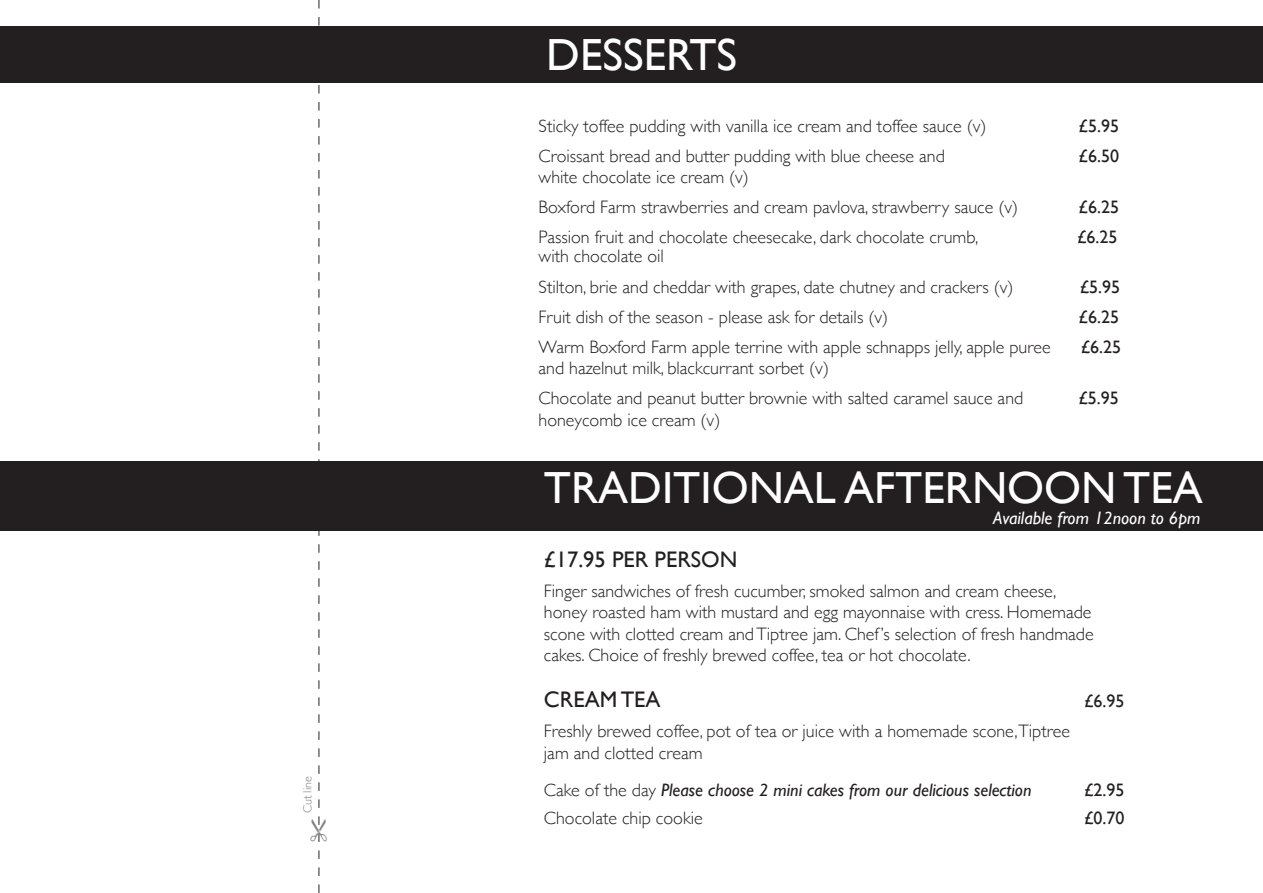
<style>
.page{position:relative;width:1263px;height:893px;background:#fff}
.page>*{position:absolute;margin:0;border:0;box-sizing:border-box;transform-origin:0 0}
.t1{font:45px "Gill Sans";color:#fff}
.t2{font:22.5px "Gill Sans";color:#231f20}
.t3{font:300 18px/21.6px "Gill Sans";color:#231f20}
.t4{font:italic 18px "Gill Sans";color:#231f20}
.t5{font:18px "Gill Sans";color:#231f20}
.t6{font:italic 18px "Gill Sans";color:#fff}
.t7{font:300 12px "Gill Sans";color:#808285}
.s1{font-weight:300;font-style:normal}
</style>
<div class="page">
<div style="left:0;top:461px;width:1263px;height:69px;background:#231f20"></div>
<div style="left:0;top:26px;width:1263px;height:56px;background:#231f20"></div>
<svg style="left:310px;top:0;width:17px;height:893px"></svg>
<p class="t7" style="left:298px;top:813px;width:39px;rotate:-90deg">Cut line</p>
<h1 class="t1" style="left:546px;top:28px;width:192px">DESSERTS</h1>
<p class="t3" style="left:539px;top:114px;width:449px">Sticky toffee pudding with vanilla ice cream and toffee sauce (v)</p>
<p class="t5" style="left:1079px;top:115px;width:42px">£5.95</p>
<p class="t3" style="left:539px;top:144px;width:408px">Croissant bread and butter pudding with blue cheese and</p>
<p class="t5" style="left:1079px;top:145px;width:42px">£6.50</p>
<p class="t3" style="left:539px;top:162px;width:481px;line-height:30.2px">white chocolate ice cream (v)<br>Boxford Farm strawberries and cream pavlova, strawberry sauce (v)</p>
<p class="t5" style="left:1079px;top:197px;width:42px">£6.25</p>
<p class="t3" style="left:539px;top:226px;width:441px">Passion fruit and chocolate cheesecake, dark chocolate crumb,</p>
<p class="t5" style="left:1077px;top:227px;width:42px">£6.25</p>
<p class="t3" style="left:539px;top:241px;width:476px;line-height:30.2px">with chocolate oil<br>Stilton, brie and cheddar with grapes, date chutney and crackers (v)</p>
<p class="t5" style="left:1080px;top:276px;width:42px">£5.95</p>
<p class="t3" style="left:539px;top:305px;width:351px">Fruit dish of the season - please ask for details (v)</p>
<p class="t5" style="left:1079px;top:306px;width:42px">£6.25</p>
<p class="t3" style="left:539px;top:335px;width:514px">Warm Boxford Farm apple terrine with apple schnapps jelly, apple puree</p>
<p class="t5" style="left:1081px;top:336px;width:42px">£6.25</p>
<p class="t3" style="left:539px;top:353px;width:486px;line-height:30px">and hazelnut milk, blackcurrant sorbet (v)<br>Chocolate and peanut butter brownie with salted caramel sauce and</p>
<p class="t5" style="left:1078px;top:388px;width:42px">£5.95</p>
<p class="t3" style="left:539px;top:408px;width:183px">honeycomb ice cream (v)</p>
<h1 class="t1" style="left:544px;top:461px;width:660px">TRADITIONAL AFTERNOON TEA</h1>
<p class="t6" style="left:993px;top:508px;width:209px">Available from 12noon to 6pm</p>
<p class="t2" style="left:544px;top:546px;width:195px">£17.95 PER PERSON</p>
<p class="t3" style="left:544px;top:579px;width:551px">Finger sandwiches of fresh cucumber, smoked salmon and cream cheese, honey roasted ham with mustard and egg mayonnaise with cress. Homemade scone with clotted cream and Tiptree jam. Chef’s selection of fresh handmade cakes. Choice of freshly brewed coffee, tea or hot chocolate.</p>
<p class="t2" style="left:544px;top:686px;width:118px">CREAM TEA</p>
<p class="t5" style="left:1084px;top:690px;width:42px">£6.95</p>
<p class="t3" style="left:544px;top:719px;width:528px">Freshly brewed coffee, pot of tea or juice with a homemade scone,Tiptree jam and clotted cream</p>
<p class="t4" style="left:544px;top:779px;width:489px"><span class="s1">Cake of the day</span> Please choose 2 mini cakes from our delicious selection</p>
<p class="t5" style="left:1084px;top:779px;width:42px">£2.95</p>
<p class="t3" style="left:544px;top:807px;width:160px">Chocolate chip cookie</p>
<p class="t5" style="left:1084px;top:807px;width:42px">£0.70</p>
</div>
